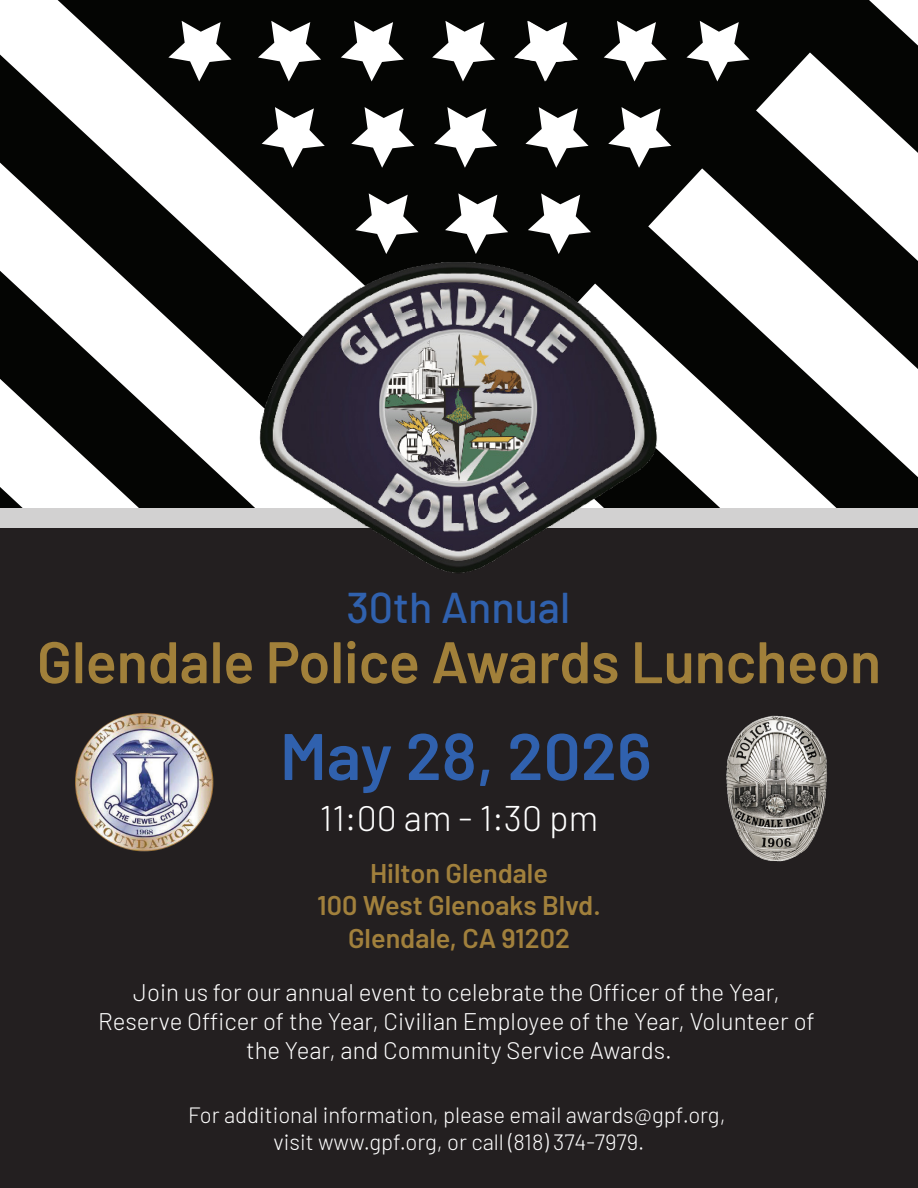
<style>
.page{position:relative;width:918px;height:1188px;background:#231f20}
.page>*{position:absolute;margin:0;border:0;box-sizing:border-box;transform-origin:0 0}
.t1{font:600 65.7px "Barlow";color:#3061ae}
.t2{font:600 58.5px "Barlow";color:#a1803a}
.t3{font:500 43.05px "Barlow";color:#3061ae}
.t4{font:300 35.7px "Barlow";color:#fff}
.t5{font:600 27px/32.4px "Barlow";color:#a1803c;text-align:center}
.t6{font:300 24px/28.8px "Barlow";color:#fff;text-align:center}
.t7{font:300 22.05px/26.5px "Barlow";color:#fff;text-align:center}
</style>
<div class="page">
<svg style="left:0;top:0;width:174px;height:508px;background:#7d7e7d"></svg>
<svg style="left:174px;top:398px;width:673px;height:110px;background:#a6a7a6"></svg>
<svg style="left:661px;top:261px;width:257px;height:216px;background:#828281"></svg>
<svg style="left:859px;top:154px;width:59px;height:107px;background:#bebebe"></svg>
<svg style="left:61px;top:0;width:798px;height:398px;background:#595958"></svg>
<div style="left:0;top:508px;width:918px;height:20px;background:#d2d1d1"></div>
<img style="left:257px;top:216px;width:404px;height:357px">
<svg style="left:355px;top:193px;width:64px;height:61px;background:#6b6c6b"></svg>
<svg style="left:445px;top:193px;width:63px;height:61px;background:#6d6e6d"></svg>
<svg style="left:528px;top:193px;width:63px;height:61px;background:#6d6e6d"></svg>
<svg style="left:262px;top:107px;width:63px;height:61px;background:#6d6e6d"></svg>
<svg style="left:351px;top:107px;width:63px;height:61px;background:#6d6e6d"></svg>
<svg style="left:434px;top:107px;width:63px;height:61px;background:#6d6e6d"></svg>
<svg style="left:525px;top:107px;width:64px;height:61px;background:#6b6c6b"></svg>
<svg style="left:608px;top:107px;width:63px;height:61px;background:#6d6e6d"></svg>
<svg style="left:168px;top:21px;width:63px;height:60px;background:#6f6f6e"></svg>
<svg style="left:258px;top:21px;width:63px;height:60px;background:#6f6f6e"></svg>
<svg style="left:341px;top:21px;width:63px;height:60px;background:#6f6f6e"></svg>
<svg style="left:432px;top:21px;width:63px;height:60px;background:#6f6f6e"></svg>
<svg style="left:514px;top:21px;width:64px;height:60px;background:#727271"></svg>
<svg style="left:604px;top:21px;width:63px;height:60px;background:#6f6f6e"></svg>
<svg style="left:687px;top:0;width:231px;height:154px;background:#535352"></svg>
<img style="left:75px;top:713px;width:138px;height:138px;border-radius:69px">
<img style="left:726px;top:715px;width:101px;height:147px">
<h3 class="t3" style="left:346px;top:576px;width:225px">30th Annual</h3>
<h2 class="t2" style="left:37px;top:619px;width:846px">Glendale Police Awards Luncheon</h2>
<h1 class="t1" style="left:280px;top:708px;width:373px">May 28, 2026</h1>
<h3 class="t4" style="left:320px;top:792px;width:280px">11:00 am - 1:30 pm</h3>
<p class="t5" style="left:317px;top:855px;width:285px">Hilton Glendale<br>100 West Glenoaks Blvd.<br>Glendale, CA 91202</p>
<p class="t6" style="left:98px;top:976px;width:718px">Join us for our annual event to celebrate the Officer of the Year,<br>Reserve Officer of the Year, Civilian Employee of the Year, Volunteer of the Year, and Community Service Awards.</p>
<p class="t7" style="left:188px;top:1101px;width:539px">For additional information, please email awards@gpf.org, visit www.gpf.org, or call (818) 374-7979.</p>
</div>
